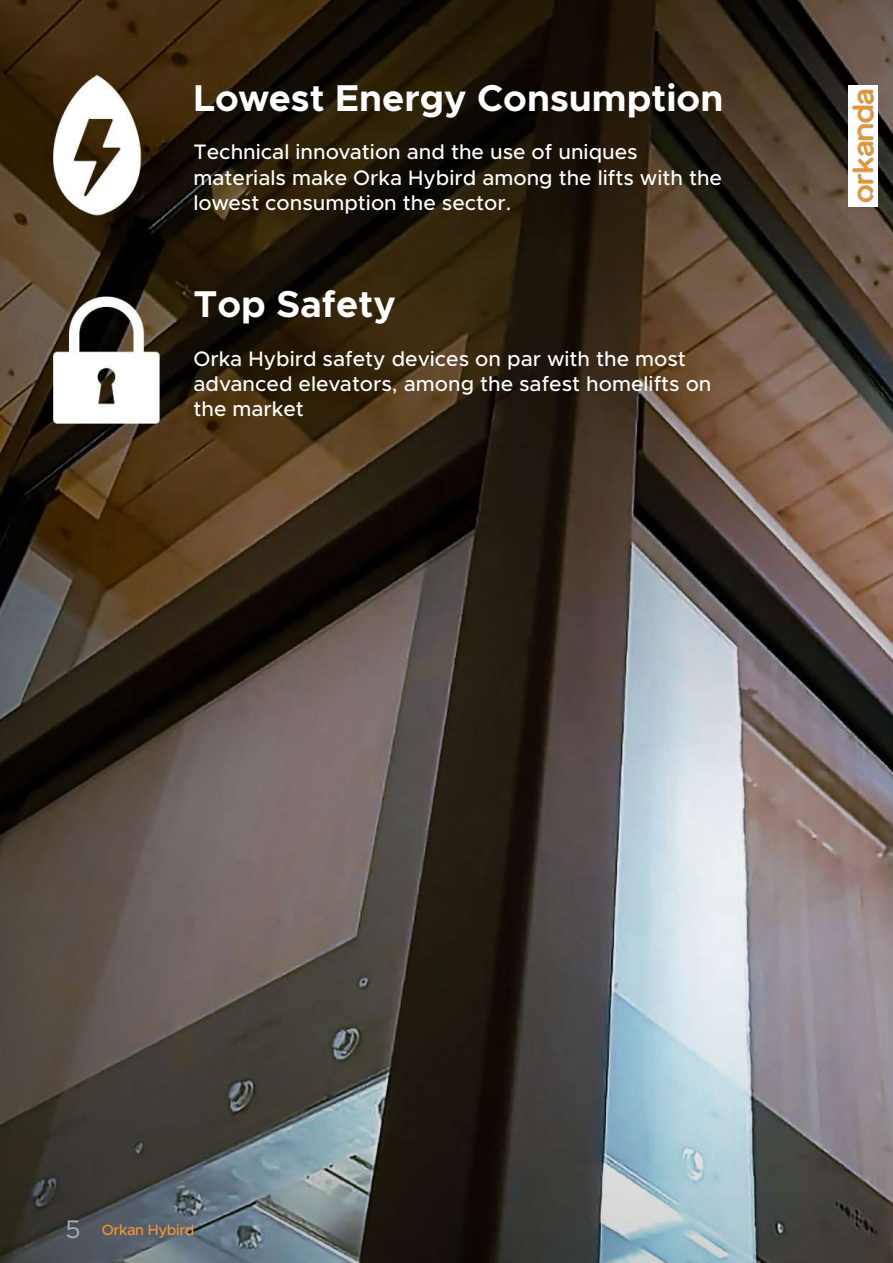
<style>
.page{position:relative;width:893px;height:1263px;background:#fff}
.page>*{position:absolute;margin:0;border:0;box-sizing:border-box;transform-origin:0 0}
.t1{font:700 37.5px "Metropolis";color:#fff}
.t2{font:500 21px/25.2px "Metropolis";color:#fff}
.t3{font:500 15px "Metropolis";letter-spacing:-.025em;color:#f7932e}
.s1{font-weight:400;font-size:25.5px;color:#a3afb4}
</style>
<div class="page">
<img style="left:0;top:0;width:893px;height:1263px">
<svg style="left:848px;top:85px;width:30px;height:122px"></svg>
<h1 class="t1" style="left:193px;top:74px;width:531px">Lowest Energy Consumption</h1>
<p class="t2" style="left:193px;top:140px;width:530px">Technical innovation and the use of uniques materials make Orka Hybird among the lifts with the lowest consumption the sector.</p>
<h1 class="t1" style="left:193px;top:280px;width:204px">Top Safety</h1>
<p class="t2" style="left:193px;top:346px;width:520px">Orka Hybird safety devices on par with the most advanced elevators, among the safest homelifts on the market</p>
<p class="t3" style="left:66px;top:1220px;width:131px"><span class="s1">5</span> Orkan Hybird</p>
</div>
